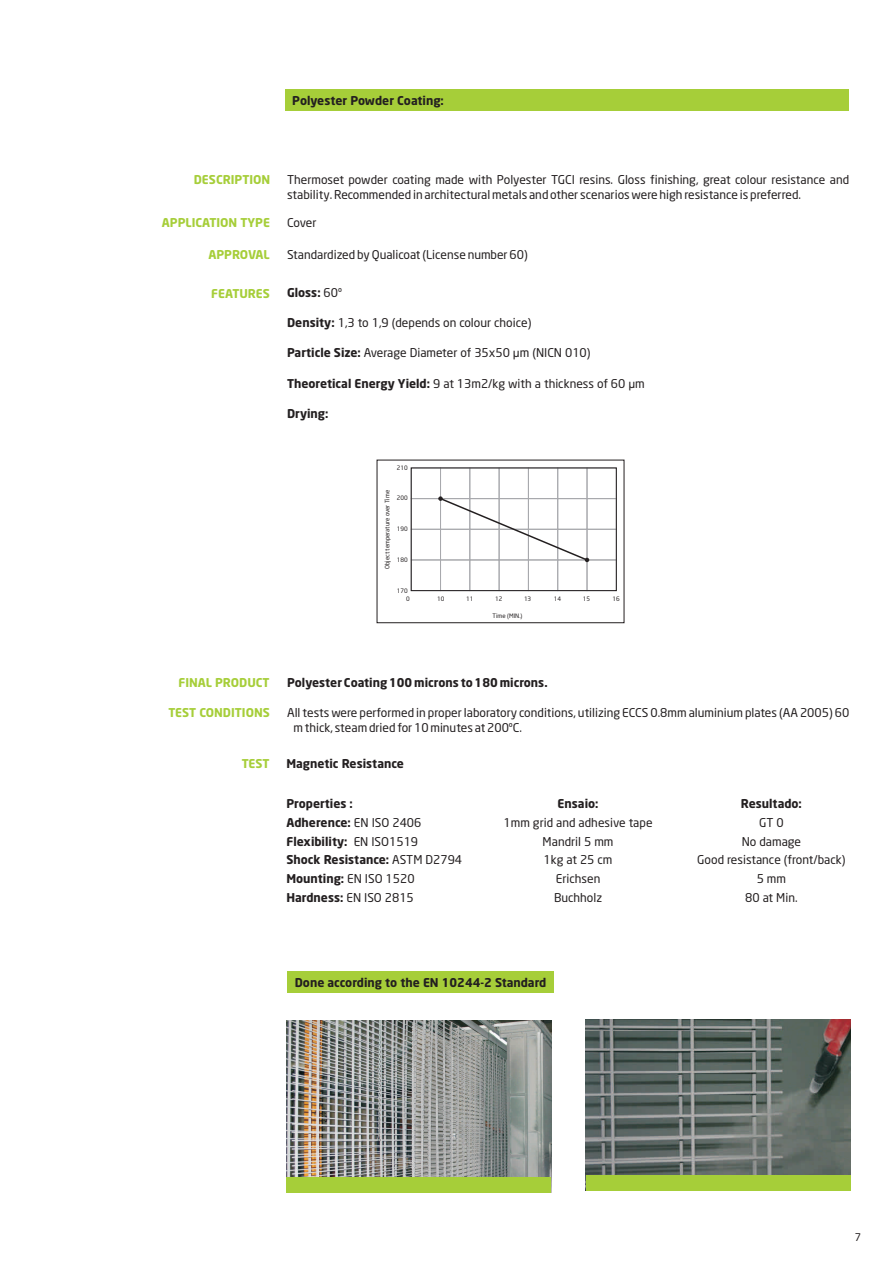
<style>
.page{position:relative;width:893px;height:1263px;background:#fff}
.page>*{position:absolute;margin:0;border:0;box-sizing:border-box;transform-origin:0 0}
.t1{font:12px/18.8px "Neo Sans";color:#231f20}
.t2{font:700 12px/18.8px "Neo Sans";color:#231f20}
.t3{font:700 12px "Neo Sans";color:#a6ce39}
.t4{font:700 12px "Neo Sans";letter-spacing:-.02em;color:#a6ce39}
.t5{font:10.5px "Neo Sans";color:#231f20}
.t6{font:6px "Neo Sans";color:#231f20}
.s1{font-weight:400}
.s2{font-weight:700}
.s3{font-family:"Arial"}
</style>
<div class="page">
<div style="left:285px;top:89px;width:564px;height:21px;background:#a6ce39"></div>
<div style="left:411px;top:498px;width:30px;height:31px;border:1px solid #a8a9ad"></div>
<div style="left:411px;top:529px;width:30px;height:31px;border:1px solid #a8a9ad"></div>
<div style="left:411px;top:560px;width:30px;height:31px;border:1px solid #a8a9ad"></div>
<div style="left:440px;top:468px;width:30px;height:31px;border:1px solid #a8a9ad"></div>
<div style="left:440px;top:560px;width:30px;height:31px;border:1px solid #a8a9ad"></div>
<div style="left:470px;top:468px;width:29px;height:31px;border:1px solid #a8a9ad"></div>
<div style="left:470px;top:560px;width:29px;height:31px;border:1px solid #a8a9ad"></div>
<div style="left:499px;top:468px;width:30px;height:31px;border:1px solid #a8a9ad"></div>
<div style="left:499px;top:560px;width:30px;height:31px;border:1px solid #a8a9ad"></div>
<div style="left:528px;top:468px;width:30px;height:31px;border:1px solid #a8a9ad"></div>
<div style="left:528px;top:560px;width:30px;height:31px;border:1px solid #a8a9ad"></div>
<div style="left:558px;top:468px;width:29px;height:31px;border:1px solid #a8a9ad"></div>
<div style="left:558px;top:560px;width:29px;height:31px;border:1px solid #a8a9ad"></div>
<div style="left:587px;top:468px;width:29px;height:31px;border:1px solid #a8a9ad"></div>
<div style="left:587px;top:498px;width:29px;height:31px;border:1px solid #a8a9ad"></div>
<div style="left:587px;top:529px;width:29px;height:31px;border:1px solid #a8a9ad"></div>
<div style="left:587px;top:560px;width:29px;height:31px;border:1px solid #a8a9ad"></div>
<div style="left:411px;top:468px;width:205px;height:123px;border:1px solid #231f20"></div>
<div style="left:377px;top:460px;width:247px;height:163px;border:1px solid #231f20"></div>
<svg style="left:439px;top:497px;width:150px;height:65px"></svg>
<img style="left:286px;top:1021px;width:265px;height:156px">
<img style="left:586px;top:1019px;width:264px;height:156px">
<div style="left:286px;top:1177px;width:265px;height:15px;background:#a6ce39"></div>
<div style="left:586px;top:1175px;width:264px;height:15px;background:#a6ce39"></div>
<div style="left:287px;top:972px;width:266px;height:21px;background:#a6ce39"></div>
<p class="t2" style="left:292px;top:92px;width:153px">Polyester Powder Coating:</p>
<p class="t3" style="left:194px;top:174px;width:78px">DESCRIPTION</p>
<p class="t3" style="left:162px;top:217px;width:110px">APPLICATION TYPE</p>
<p class="t1" style="left:287px;top:214px;width:31px">Cover</p>
<p class="t4" style="left:208px;top:250px;width:63px">APPROVAL</p>
<p class="t1" style="left:287px;top:247px;width:242px">Standardized by Qualicoat (License number 60)</p>
<p class="t3" style="left:211px;top:289px;width:60px">FEATURES</p>
<p class="t1" style="left:287px;top:173px;width:564px;line-height:15px">Thermoset powder coating made with Polyester TGCI resins. Gloss finishing, great colour resistance and stability. Recommended in architectural metals and other scenarios were high resistance is preferred.</p>
<p class="t2" style="left:287px;top:284px;width:56px">Gloss: <span class="s1">60º</span></p>
<p class="t1" style="left:287px;top:315px;width:246px"><span class="s2">Density:</span> 1,3 to 1,9 (depends on colour choice)</p>
<p class="t1" style="left:287px;top:345px;width:305px"><span class="s2">Particle Size:</span> Average Diameter of 35x50 <span class="s3">ì</span>m (NICN 010)</p>
<p class="t1" style="left:287px;top:375px;width:359px"><span class="s2">Theoretical Energy Yield:</span> 9 at 13m2/kg with a thickness of 60 <span class="s3">ì</span>m</p>
<p class="t2" style="left:287px;top:405px;width:43px">Drying:</p>
<p class="t6" style="left:397px;top:465px;width:12px">210</p>
<p class="t6" style="left:385px;top:569px;width:80px;rotate:-90deg">Object temperature over Time</p>
<p class="t6" style="left:397px;top:496px;width:12px">200</p>
<p class="t6" style="left:397px;top:527px;width:12px">190</p>
<p class="t6" style="left:397px;top:557px;width:12px">180</p>
<p class="t6" style="left:397px;top:589px;width:12px">170</p>
<p class="t6" style="left:406px;top:596px;width:5px">0</p>
<p class="t6" style="left:437px;top:596px;width:9px">10</p>
<p class="t6" style="left:466px;top:596px;width:9px">11</p>
<p class="t6" style="left:495px;top:596px;width:9px">12</p>
<p class="t6" style="left:524px;top:596px;width:9px">13</p>
<p class="t6" style="left:554px;top:596px;width:9px">14</p>
<p class="t6" style="left:583px;top:596px;width:9px">15</p>
<p class="t6" style="left:613px;top:596px;width:9px">16</p>
<p class="t6" style="left:493px;top:613px;width:31px">Time (MIN.)</p>
<p class="t3" style="left:178px;top:677px;width:93px">FINAL PRODUCT</p>
<p class="t2" style="left:287px;top:674px;width:262px">Polyester Coating 100 microns to 180 microns.</p>
<p class="t3" style="left:168px;top:707px;width:103px">TEST CONDITIONS</p>
<p class="t1" style="left:294px;top:706px;width:557px;line-height:15px;text-indent:-6px">All tests were performed in proper laboratory conditions, utilizing ECCS 0.8mm aluminium plates (AA 2005) 60 m thick, steam dried for 10 minutes at 200ºC.</p>
<p class="t3" style="left:242px;top:758px;width:29px">TEST</p>
<p class="t2" style="left:286px;top:755px;width:119px">Magnetic Resistance</p>
<p class="t2" style="left:286px;top:795px;width:177px">Properties :<br>Adherence: <span class="s1">EN ISO 2406<br></span>Flexibility: <span class="s1">EN ISO1519<br></span>Shock Resistance: <span class="s1">ASTM D2794<br></span>Mounting: <span class="s1">EN ISO 1520<br></span>Hardness: <span class="s1">EN ISO 2815</span></p>
<p class="t2" style="left:558px;top:795px;width:42px">Ensaio:</p>
<p class="t1" style="left:504px;top:814px;width:150px;text-align:center">1mm grid and adhesive tape<br>Mandril 5 mm<br>1kg at 25 cm<br>Erichsen<br>Buchholz</p>
<p class="t2" style="left:295px;top:974px;width:253px">Done according to the EN 10244-2 Standard</p>
<p class="t2" style="left:741px;top:795px;width:63px">Resultado:</p>
<p class="t1" style="left:697px;top:814px;width:150px;text-align:center">GT 0<br>No damage<br>Good resistance (front/back)<br>5 mm<br>80 at Min.</p>
<p class="t5" style="left:855px;top:1233px;width:8px">7</p>
</div>
